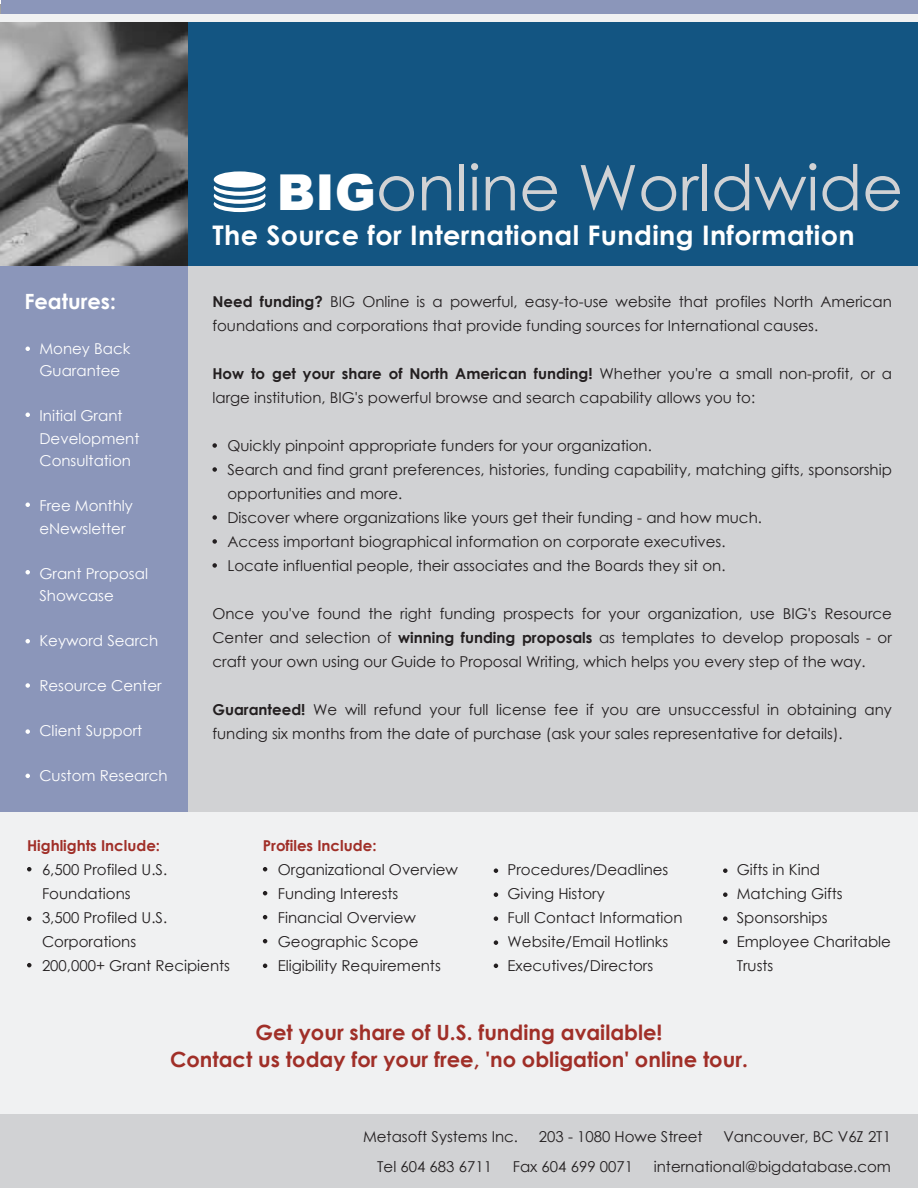
<style>
.page{position:relative;width:918px;height:1188px;background:#fff}
.page>*{position:absolute;margin:0;border:0;box-sizing:border-box;transform-origin:0 0}
.t1{font:63px "Century Gothic";color:#d1d2d4}
.t2{font:700 27px "Century Gothic";letter-spacing:.015em;color:#fff}
.t3{font:700 21px/27px "Century Gothic";color:#a02f28;text-align:center}
.t4{font:700 21px "Century Gothic";color:#fff}
.t5{font:15px/24px "Century Gothic";color:#231f20}
.t6{font:15px/22.5px "Century Gothic";color:#fff}
.t7{font:700 15px "Century Gothic";color:#a02f28}
.s1{font-family:"Arial";font-weight:900;font-size:49.5px;color:#fff}
.s2{font-weight:700}
</style>
<div class="page">
<div style="left:0;top:785px;width:918px;height:337px;background:#f0f1f2"></div>
<div style="left:0;top:1114px;width:918px;height:74px;background:#d1d2d4"></div>
<div style="left:187px;top:263px;width:731px;height:549px;background:#d1d2d4"></div>
<div style="left:0;top:257px;width:188px;height:555px;background:#8b96ba"></div>
<svg style="left:212px;top:443px;width:5px;height:5px"></svg>
<svg style="left:212px;top:467px;width:5px;height:5px"></svg>
<svg style="left:212px;top:515px;width:5px;height:5px"></svg>
<svg style="left:212px;top:539px;width:5px;height:5px"></svg>
<svg style="left:212px;top:563px;width:5px;height:5px"></svg>
<div style="left:1px;top:3px;width:917px;height:262px;background:#135582"></div>
<div style="left:214px;top:171px;width:52px;height:17px;background:#fff;border-radius:50%"></div>
<svg style="left:214px;top:186px;width:52px;height:26px"></svg>
<img style="left:1px;top:22px;width:187px;height:244px">
<div style="left:1px;top:0;width:917px;height:15px;background:#8b96ba"></div>
<div style="left:0;top:14px;width:918px;height:8px;background:#f0f1f2"></div>
<hr style="left:0;top:11px;width:1px;height:273px;background:#fff">
<svg style="left:26px;top:347px;width:4px;height:4px"></svg>
<svg style="left:26px;top:413px;width:4px;height:4px"></svg>
<svg style="left:26px;top:502px;width:4px;height:5px"></svg>
<svg style="left:26px;top:570px;width:4px;height:4px"></svg>
<svg style="left:26px;top:639px;width:4px;height:4px"></svg>
<svg style="left:26px;top:683px;width:4px;height:5px"></svg>
<svg style="left:26px;top:729px;width:4px;height:5px"></svg>
<svg style="left:26px;top:774px;width:4px;height:4px"></svg>
<svg style="left:27px;top:867px;width:5px;height:4px"></svg>
<svg style="left:27px;top:916px;width:5px;height:5px"></svg>
<svg style="left:27px;top:963px;width:5px;height:4px"></svg>
<svg style="left:263px;top:867px;width:4px;height:4px"></svg>
<svg style="left:263px;top:891px;width:4px;height:4px"></svg>
<svg style="left:263px;top:915px;width:4px;height:4px"></svg>
<svg style="left:263px;top:939px;width:4px;height:4px"></svg>
<svg style="left:263px;top:964px;width:4px;height:4px"></svg>
<svg style="left:494px;top:868px;width:4px;height:5px"></svg>
<svg style="left:494px;top:892px;width:4px;height:5px"></svg>
<svg style="left:494px;top:916px;width:4px;height:5px"></svg>
<svg style="left:494px;top:940px;width:4px;height:5px"></svg>
<svg style="left:494px;top:964px;width:4px;height:4px"></svg>
<svg style="left:723px;top:868px;width:5px;height:5px"></svg>
<svg style="left:723px;top:892px;width:5px;height:5px"></svg>
<svg style="left:723px;top:916px;width:5px;height:5px"></svg>
<svg style="left:723px;top:940px;width:5px;height:4px"></svg>
<h3 class="t4" style="left:24px;top:285px;width:93px">Features:</h3>
<p class="t6" style="left:39px;top:337px;width:92px">Money Back<br>Guarantee</p>
<p class="t6" style="left:39px;top:404px;width:102px">Initial Grant<br>Development<br>Consultation</p>
<p class="t6" style="left:39px;top:494px;width:95px">Free Monthly eNewsletter</p>
<p class="t6" style="left:39px;top:562px;width:110px">Grant Proposal<br>Showcase</p>
<p class="t6" style="left:39px;top:629px;width:120px">Keyword Search</p>
<p class="t6" style="left:39px;top:674px;width:124px">Resource Center</p>
<p class="t6" style="left:39px;top:719px;width:104px">Client Support</p>
<p class="t6" style="left:39px;top:764px;width:130px">Custom Research</p>
<h1 class="t1" style="left:277px;top:144px;width:628px"><span class="s1">BIG</span>online Worldwide</h1>
<h2 class="t2" style="left:212px;top:214px;width:644px">The Source for International Funding Information</h2>
<p class="t5" style="left:212px;top:289px;width:681px"><span class="s2">Need funding?</span> BIG Online is a powerful, easy-to-use website that profiles North American foundations and corporations that provide funding sources for International causes.</p>
<p class="t5" style="left:212px;top:361px;width:681px"><span class="s2">How to get your share of North American funding!</span> Whether you're a small non-profit, or a large institution, BIG's powerful browse and search capability allows you to:</p>
<p class="t5" style="left:227px;top:433px;width:666px">Quickly pinpoint appropriate funders for your organization.<br>Search and find grant preferences, histories, funding capability, matching gifts, sponsorship opportunities and more.<br>Discover where organizations like yours get their funding - and how much.<br>Access important biographical information on corporate executives.<br>Locate influential people, their associates and the Boards they sit on.</p>
<p class="t5" style="left:212px;top:601px;width:681px;text-align:justify">Once you've found the right funding prospects for your organization, use BIG's Resource Center and selection of <span class="s2">winning funding proposals</span> as templates to develop proposals - or craft your own using our Guide to Proposal Writing, which helps you every step of the way.</p>
<p class="t5" style="left:212px;top:697px;width:681px"><span class="s2">Guaranteed!</span> We will refund your full license fee if you are unsuccessful in obtaining any funding six months from the date of purchase (ask your sales representative for details).</p>
<p class="t7" style="left:27px;top:834px;width:135px">Highlights Include:</p>
<p class="t5" style="left:42px;top:857px;width:190px">6,500 Profiled U.S.<br>Foundations<br>3,500 Profiled U.S.<br>Corporations<br>200,000+ Grant Recipients</p>
<p class="t7" style="left:263px;top:834px;width:115px">Profiles Include:</p>
<p class="t5" style="left:278px;top:857px;width:182px">Organizational Overview<br>Funding Interests<br>Financial Overview<br>Geographic Scope<br>Eligibility Requirements</p>
<p class="t5" style="left:508px;top:857px;width:176px">Procedures/Deadlines<br>Giving History<br>Full Contact Information<br>Website/Email Hotlinks<br>Executives/Directors</p>
<p class="t5" style="left:737px;top:857px;width:156px">Gifts in Kind<br>Matching Gifts<br>Sponsorships<br>Employee Charitable<br>Trusts</p>
<h3 class="t3" style="left:170px;top:1018px;width:579px">Get your share of U.S. funding available!<br>Contact us today for your free, 'no obligation' online tour.</h3>
<p class="t5" style="left:363px;top:1124px;width:157px">Metasoft Systems Inc.</p>
<p class="t5" style="left:539px;top:1124px;width:165px">203 - 1080 Howe Street</p>
<p class="t5" style="left:723px;top:1124px;width:169px">Vancouver, BC V6Z 2T1</p>
<p class="t5" style="left:377px;top:1154px;width:116px">Tel 604 683 6711</p>
<p class="t5" style="left:513px;top:1154px;width:122px">Fax 604 699 0071</p>
<p class="t5" style="left:654px;top:1154px;width:239px">international@bigdatabase.com</p>
</div>
